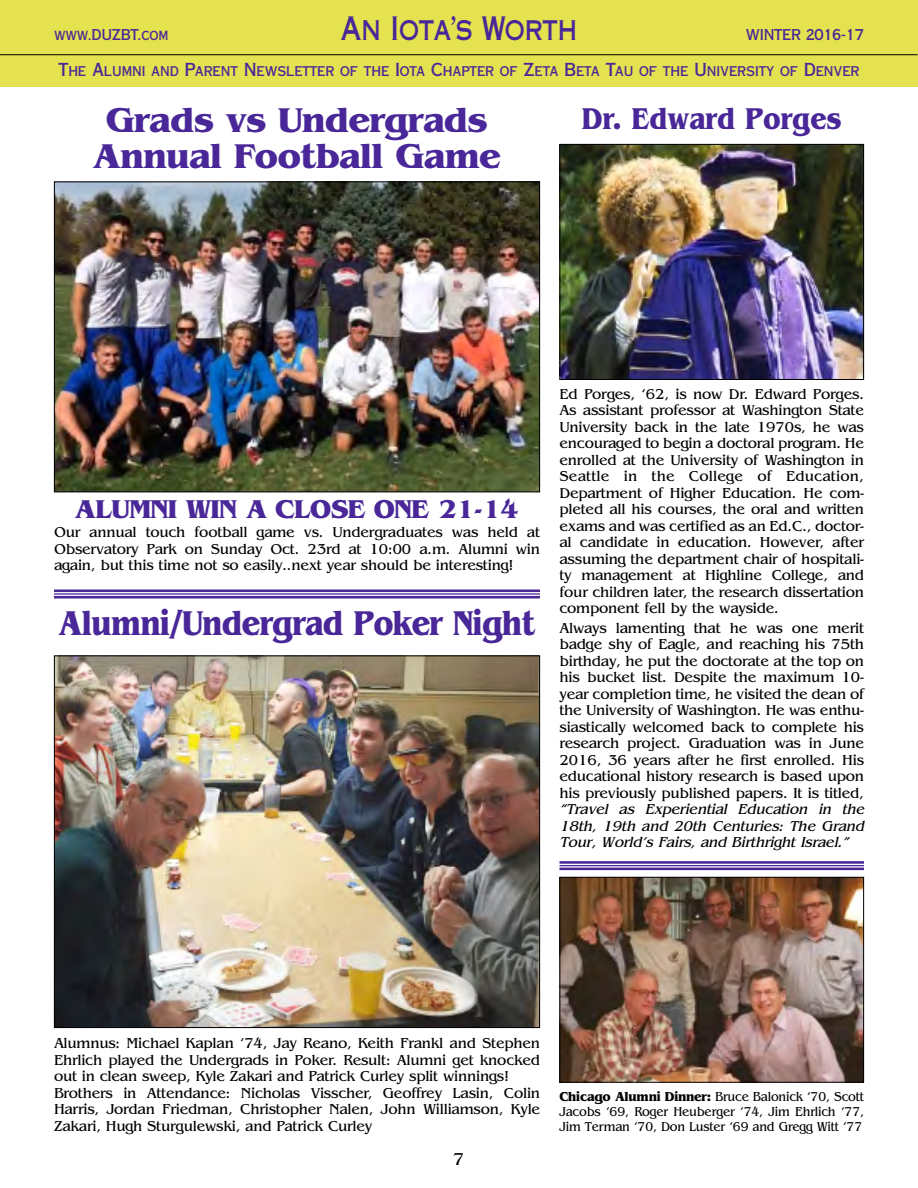
<style>
.page{position:relative;width:918px;height:1188px;background:#fff}
.page>*{position:absolute;margin:0;border:0;box-sizing:border-box;transform-origin:0 0}
.t1{font:700 36px/36px "Benguiat";letter-spacing:-.02em;color:#492798;text-align:center}
.t2{font:700 36px "Benguiat";letter-spacing:-.02em;color:#492798;scale:.85 1}
.t3{font:32.4px "Copperplate Thirty One AB";letter-spacing:-.025em;color:#492798;scale:.74 1}
.t4{font:700 31.5px "Benguiat";color:#492798;scale:.85 1}
.t5{font:700 27px "Benguiat";letter-spacing:-.02em;color:#492798}
.t6{font:18px "Benguiat";color:#000}
.t7{font:15px/16.5px "Benguiat";letter-spacing:-.02em;color:#000;text-align:justify}
.t8{font:italic 15px/16.5px "Benguiat";letter-spacing:-.02em;color:#000;text-align:justify}
.t9{font:15px "Copperplate Thirty AB";letter-spacing:-.02em;color:#492798}
.t10{font:13.5px/15px "Benguiat";letter-spacing:-.02em;color:#000;text-align:justify;scale:.93 1}
.t11{font:13.5px "Copperplate Thirty AB";letter-spacing:-.01em;color:#492798}
.s1{font-size:18px}
.s2{font-weight:700}
</style>
<div class="page">
<div style="left:0;top:0;width:918px;height:87px;background:#e4e24f"></div>
<hr style="left:0;top:54px;width:918px;height:1px;background:#000">
<img style="left:56px;top:184px;width:482px;height:306px">
<div style="left:54px;top:182px;width:486px;height:310px;border:1px solid #000"></div>
<hr style="left:54px;top:589px;width:486px;height:3px;background:#492798">
<hr style="left:54px;top:593px;width:486px;height:2px;background:#492798">
<hr style="left:54px;top:596px;width:486px;height:3px;background:#492798">
<hr style="left:560px;top:861px;width:304px;height:3px;background:#492798">
<hr style="left:560px;top:865px;width:304px;height:1px;background:#492798">
<hr style="left:560px;top:868px;width:304px;height:2px;background:#492798">
<img style="left:562px;top:146px;width:300px;height:232px">
<div style="left:560px;top:144px;width:304px;height:236px;border:1px solid #000"></div>
<img style="left:56px;top:658px;width:482px;height:368px">
<img style="left:561px;top:879px;width:301px;height:202px">
<div style="left:559px;top:877px;width:305px;height:206px;border:1px solid #000"></div>
<h2 class="t3" style="left:340px;top:17px;width:322px">An Iota’s Worth</h2>
<p class="t9" style="left:746px;top:30px;width:120px">WINTER 2016-17</p>
<p class="t11" style="left:58px;top:66px;width:803px"><span class="s1">T</span>HE <span class="s1">A</span>LUMNI AND <span class="s1">P</span>ARENT <span class="s1">N</span>EWSLETTER OF THE <span class="s1">I</span>OTA <span class="s1">C</span>HAPTER OF <span class="s1">Z</span>ETA <span class="s1">B</span>ETA <span class="s1">T</span>AU OF THE <span class="s1">U</span>NIVERSITY OF <span class="s1">D</span>ENVER</p>
<p class="t9" style="left:54px;top:30px;width:116px">www.DUZBT.com</p>
<h1 class="t1" style="left:93px;top:102px;width:409px">Grads vs Undergrads<br>Annual Football Game</h1>
<h3 class="t4" style="left:582px;top:100px;width:307px">Dr. Edward Porges</h3>
<h3 class="t5" style="left:75px;top:493px;width:445px">ALUMNI WIN A CLOSE ONE 21-14</h3>
<p class="t7" style="left:54px;top:524px;width:488px">Our annual touch football game vs. Undergraduates was held at Observatory Park on Sunday Oct. 23rd at 10:00 a.m. Alumni win again, but this time not so easily..next year should be interesting!</p>
<h1 class="t2" style="left:59px;top:601px;width:562px">Alumni/Undergrad Poker Night</h1>
<p class="t7" style="left:559px;top:385px;width:306px">Ed Porges, ‘62, is now Dr. Edward Porges.<br>As assistant professor at Washington State University back in the late 1970s, he was encouraged to begin a doctoral program. He enrolled at the University of Washington in Seattle in the College of Education, Department of Higher Education. He com&shy;pleted all his courses, the oral and written exams and was certified as an Ed.C., doctor&shy;al candidate in education. However, after assuming the department chair of hospitali&shy;ty management at Highline College, and four children later, the research dissertation component fell by the wayside.</p>
<p class="t7" style="left:559px;top:620px;width:306px">Always lamenting that he was one merit badge shy of Eagle, and reaching his 75th birthday, he put the doctorate at the top on his bucket list. Despite the maximum 10- year completion time, he visited the dean of the University of Washington. He was enthu&shy;siastically welcomed back to complete his research project. Graduation was in June 2016, 36 years after he first enrolled. His educational history research is based upon his previously published papers. It is titled,</p>
<p class="t8" style="left:559px;top:801px;width:309px">“Travel as Experiential Education in the 18th, 19th and 20th Centuries: The Grand Tour, World’s Fairs, and Birthright Israel.”</p>
<p class="t7" style="left:54px;top:1035px;width:488px;text-align:left">Alumnus: Michael Kaplan ‘74, Jay Reano, Keith Frankl and Stephen Ehrlich played the Undergrads in Poker. Result: Alumni get knocked out in clean sweep, Kyle Zakari and Patrick Curley split winnings!<br>Brothers in Attendance: Nicholas Visscher, Geoffrey Lasin, Colin Harris, Jordan Friedman, Christopher Nalen, John Williamson, Kyle Zakari, Hugh Sturgulewski, and Patrick Curley</p>
<p class="t6" style="left:453px;top:1148px;width:13px">7</p>
<p class="t10" style="left:560px;top:1089px;width:329px"><span class="s2">Chicago Alumni Dinner:</span> Bruce Balonick ‘70, Scott Jacobs ‘69, Roger Heuberger ‘74, Jim Ehrlich ‘77, Jim Terman ‘70, Don Luster ‘69 and Gregg Witt ‘77</p>
</div>
